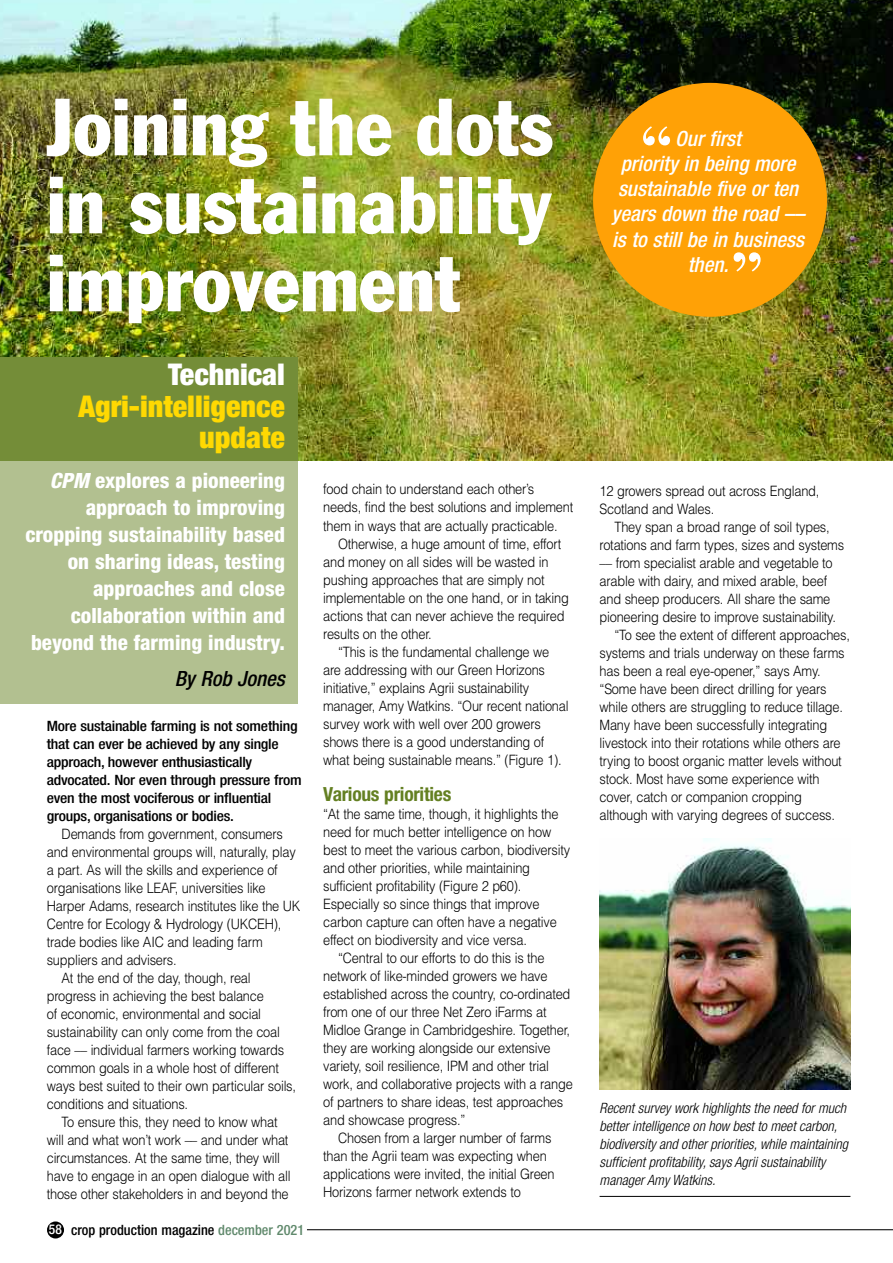
<style>
.page{position:relative;width:893px;height:1263px;background:#fff}
.page>*{position:absolute;margin:0;border:0;box-sizing:border-box;transform-origin:0 0}
.t1{font:condensed 79.5px/78px "Franklin Gothic";color:#fff;text-align:justify}
.t2{font:700 58.95px "Bodoni BT";color:#fff}
.t3{font:900 condensed 30px/31.5px "Helvetica Neue";color:#ffd902;text-align:right}
.t4{font:900 condensed 30px "Helvetica Neue";color:#fff}
.t5{font:800 condensed 21px/27px "Helvetica Neue";color:#fff;text-align:right}
.t6{font:italic 500 condensed 21px/25.2px "Helvetica Neue";color:#fff;text-align:center}
.t7{font:italic 500 condensed 21px "Helvetica Neue";color:#000}
.t8{font:700 condensed 19.5px "Helvetica Neue";letter-spacing:-.015em;color:#648022}
.t9{font:300 14.25px/18px "Helvetica";letter-spacing:-.015em;color:#000;scale:.9 1}
.t10{font:500 condensed 14.25px/18px "Helvetica Neue";letter-spacing:-.015em;color:#000;scale:1.1 1}
.t11{font:italic 300 condensed 14.25px/18px "Helvetica Neue";color:#000}
.t12{font:500 condensed 14.25px "Helvetica Neue";letter-spacing:-.015em;color:#000}
.s1{font-style:italic}
.s2{font-size:13.5px;color:#fff}
.s3{color:#60896c}
</style>
<div class="page">
<div style="left:47px;top:1221px;width:17px;height:17px;background:#000;border-radius:50%"></div>
<hr style="left:307px;top:1229px;width:586px;height:1px;background:#000">
<img style="left:0;top:0;width:893px;height:460px">
<div style="left:593px;top:83px;width:234px;height:234px;background:#ffa106;border-radius:50%"></div>
<hr style="left:600px;top:1196px;width:250px;height:1px;background:#000">
<img style="left:600px;top:838px;width:250px;height:251px">
<div style="left:0;top:459px;width:298px;height:244px;background:#b2c090"></div>
<div style="left:0;top:357px;width:298px;height:104px;background:#748d38"></div>
<h1 class="t1" style="left:47px;top:94px;width:508px">Joining the dots in sustainability improvement</h1>
<h3 class="t4" style="left:168px;top:364px;width:118px">Technical</h3>
<h3 class="t3" style="left:78px;top:393px;width:208px">Agri-intelligence update</h3>
<h3 class="t5" style="left:25px;top:469px;width:261px"><span class="s1">CPM</span> explores a pioneering approach to improving cropping sustainability based on sharing ideas, testing approaches and close collaboration within and beyond the farming industry.</h3>
<h3 class="t7" style="left:175px;top:670px;width:112px">By Rob Jones</h3>
<p class="t10" style="left:47px;top:718px;width:233px">More sustainable farming is not something that can ever be achieved by any single approach, however enthusiastically advocated. Nor even through pressure from even the most vociferous or influential groups, organisations or bodies.</p>
<p class="t9" style="left:62px;top:825px;width:247px">Demands from government, consumers</p>
<p class="t9" style="left:47px;top:843px;width:278px">and environmental groups will, naturally, play</p>
<p class="t9" style="left:47px;top:861px;width:258px">a part. As will the skills and experience of</p>
<p class="t9" style="left:47px;top:879px;width:245px">organisations like LEAF, universities like</p>
<p class="t9" style="left:47px;top:897px;width:283px">Harper Adams, research institutes like the UK</p>
<p class="t9" style="left:47px;top:915px;width:262px">Centre for Ecology &amp; Hydrology (UKCEH),</p>
<p class="t9" style="left:47px;top:933px;width:241px">trade bodies like AIC and leading farm</p>
<p class="t9" style="left:47px;top:951px;width:146px">suppliers and advisers.</p>
<p class="t9" style="left:62px;top:969px;width:212px">At the end of the day, though, real</p>
<p class="t9" style="left:47px;top:987px;width:243px">progress in achieving the best balance</p>
<p class="t9" style="left:47px;top:1005px;width:240px">of economic, environmental and social</p>
<p class="t9" style="left:47px;top:1023px;width:261px">sustainability can only come from the coal</p>
<p class="t9" style="left:47px;top:1041px;width:265px">face –– individual farmers working towards</p>
<p class="t9" style="left:47px;top:1059px;width:259px">common goals in a whole host of different</p>
<p class="t9" style="left:47px;top:1077px;width:278px">ways best suited to their own particular soils,</p>
<p class="t9" style="left:47px;top:1095px;width:159px">conditions and situations.</p>
<p class="t9" style="left:62px;top:1113px;width:241px">To ensure this, they need to know what</p>
<p class="t9" style="left:47px;top:1131px;width:270px">will and what won’t work –– and under what</p>
<p class="t9" style="left:47px;top:1149px;width:261px">circumstances. At the same time, they will</p>
<p class="t9" style="left:47px;top:1167px;width:273px">have to engage in an open dialogue with all</p>
<p class="t9" style="left:47px;top:1185px;width:270px">those other stakeholders in and beyond the</p>
<p class="t12" style="left:49px;top:1225px;width:257px"><span class="s2">58</span> crop production magazine <span class="s3">december 2021</span></p>
<p class="t9" style="left:323px;top:481px;width:279px">food chain to understand each other’s needs, find the best solutions and implement them in ways that are actually practicable.</p>
<p class="t9" style="left:323px;top:535px;width:274px;text-indent:15px">Otherwise, a huge amount of time, effort and money on all sides will be wasted in pushing approaches that are simply not implementable on the one hand, or in taking actions that can never achieve the required results on the other.</p>
<p class="t9" style="left:323px;top:643px;width:274px;text-indent:15px">“This is the fundamental challenge we are addressing with our Green Horizons initiative,” explains Agrii sustainability manager, Amy Watkins. “Our recent national survey work with well over 200 growers shows there is a good understanding of what being sustainable means.” (Figure 1).</p>
<h3 class="t8" style="left:323px;top:787px;width:130px">Various priorities</h3>
<p class="t9" style="left:323px;top:805px;width:263px">“At the same time, though, it highlights the</p>
<p class="t9" style="left:323px;top:823px;width:255px">need for much better intelligence on how</p>
<p class="t9" style="left:323px;top:841px;width:276px">best to meet the various carbon, biodiversity</p>
<p class="t9" style="left:323px;top:859px;width:231px">and other priorities, while maintaining</p>
<p class="t9" style="left:323px;top:877px;width:222px">sufficient profitability (Figure 2 p60).</p>
<p class="t9" style="left:323px;top:895px;width:242px">Especially so since things that improve</p>
<p class="t9" style="left:323px;top:913px;width:261px">carbon capture can often have a negative</p>
<p class="t9" style="left:323px;top:931px;width:228px">effect on biodiversity and vice versa.</p>
<p class="t9" style="left:338px;top:949px;width:231px">“Central to our efforts to do this is the</p>
<p class="t9" style="left:323px;top:967px;width:251px">network of like-minded growers we have</p>
<p class="t9" style="left:323px;top:985px;width:276px">established across the country, co-ordinated</p>
<p class="t9" style="left:323px;top:1003px;width:250px">from one of our three Net Zero iFarms at</p>
<p class="t9" style="left:323px;top:1021px;width:276px">Midloe Grange in Cambridgeshire. Together,</p>
<p class="t9" style="left:323px;top:1039px;width:254px">they are working alongside our extensive</p>
<p class="t9" style="left:323px;top:1057px;width:252px">variety, soil resilience, IPM and other trial</p>
<p class="t9" style="left:323px;top:1075px;width:279px">work, and collaborative projects with a range</p>
<p class="t9" style="left:323px;top:1093px;width:268px">of partners to share ideas, test approaches</p>
<p class="t9" style="left:323px;top:1111px;width:160px">and showcase progress.”</p>
<p class="t9" style="left:338px;top:1129px;width:239px">Chosen from a larger number of farms</p>
<p class="t9" style="left:323px;top:1147px;width:250px">than the Agrii team was expecting when</p>
<p class="t9" style="left:323px;top:1165px;width:259px">applications were invited, the initial Green</p>
<p class="t9" style="left:323px;top:1183px;width:221px">Horizons farmer network extends to</p>
<h2 class="t2" style="left:639px;top:127px;width:35px">“</h2>
<h3 class="t6" style="left:612px;top:127px;width:195px">Our first<br>priority in being more sustainable five or ten years down the road –– is to still be in business then.</h3>
<h2 class="t2" style="left:730px;top:253px;width:35px">”</h2>
<p class="t9" style="left:600px;top:482px;width:246px">12 growers spread out across England,<br>Scotland and Wales.</p>
<p class="t9" style="left:614px;top:518px;width:241px">They span a broad range of soil types,</p>
<p class="t9" style="left:600px;top:536px;width:273px">rotations and farm types, sizes and systems</p>
<p class="t9" style="left:600px;top:554px;width:261px">–– from specialist arable and vegetable to</p>
<p class="t9" style="left:600px;top:572px;width:255px">arable with dairy, and mixed arable, beef</p>
<p class="t9" style="left:600px;top:590px;width:258px">and sheep producers. All share the same</p>
<p class="t9" style="left:600px;top:608px;width:264px">pioneering desire to improve sustainability.</p>
<p class="t9" style="left:614px;top:626px;width:263px">“To see the extent of different approaches,</p>
<p class="t9" style="left:600px;top:644px;width:274px">systems and trials underway on these farms</p>
<p class="t9" style="left:600px;top:662px;width:247px">has been a real eye-opener,” says Amy.</p>
<p class="t9" style="left:600px;top:680px;width:254px">“Some have been direct drilling for years</p>
<p class="t9" style="left:600px;top:698px;width:272px">while others are struggling to reduce tillage.</p>
<p class="t9" style="left:600px;top:716px;width:254px">Many have been successfully integrating</p>
<p class="t9" style="left:600px;top:734px;width:269px">livestock into their rotations while others are</p>
<p class="t9" style="left:600px;top:752px;width:271px">trying to boost organic matter levels without</p>
<p class="t9" style="left:600px;top:770px;width:246px">stock. Most have some experience with</p>
<p class="t9" style="left:600px;top:788px;width:226px">cover, catch or companion cropping</p>
<p class="t9" style="left:600px;top:806px;width:263px">although with varying degrees of success.</p>
<p class="t11" style="left:600px;top:1100px;width:250px">Recent survey work highlights the need for much better intelligence on how best to meet carbon, biodiversity and other priorities, while maintaining sufficient profitability, says Agrii sustainability manager Amy Watkins.</p>
</div>
